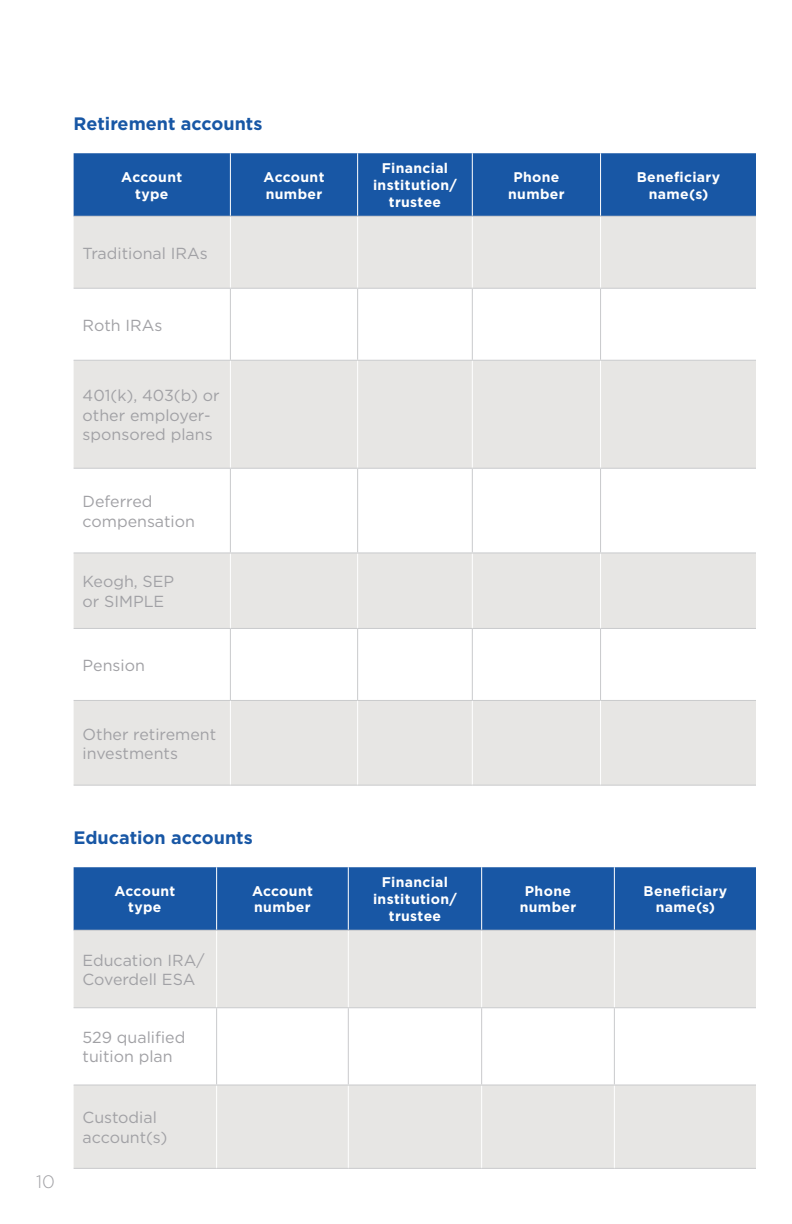
<style>
.page{position:relative;width:792px;height:1224px;background:#fff}
.page>*{position:absolute;margin:0;border:0;box-sizing:border-box;transform-origin:0 0}
.t1{font:700 18px "Gotham";color:#1857a5}
.t2{font:300 18px "Gotham";color:#a1a1a5}
.t3{font:16px/19.2px "Gotham";color:#a1a1a5}
.t4{font:700 14px/16.8px "Gotham";letter-spacing:.025em;color:#fff;text-align:center}
</style>
<div class="page">
<div style="left:74px;top:867px;width:682px;height:63px;background:#1857a5"></div>
<div style="left:74px;top:931px;width:682px;height:237px;background:#e7e6e4"></div>
<svg style="left:74px;top:1008px;width:682px;height:77px"></svg>
<hr style="left:216px;top:867px;width:1px;height:63px;background:#fff">
<hr style="left:348px;top:867px;width:1px;height:63px;background:#fff">
<hr style="left:481px;top:867px;width:1px;height:63px;background:#fff">
<hr style="left:614px;top:867px;width:1px;height:63px;background:#fff">
<hr style="left:74px;top:930px;width:143px;height:1px;background:#c9cacc">
<hr style="left:216px;top:931px;width:1px;height:76px;background:#fff">
<hr style="left:217px;top:930px;width:131px;height:1px;background:#c9cacc">
<hr style="left:348px;top:931px;width:1px;height:76px;background:#fff">
<hr style="left:348px;top:930px;width:134px;height:1px;background:#c9cacc">
<hr style="left:481px;top:931px;width:1px;height:76px;background:#fff">
<hr style="left:482px;top:930px;width:132px;height:1px;background:#c9cacc">
<hr style="left:614px;top:931px;width:1px;height:76px;background:#fff">
<hr style="left:614px;top:930px;width:142px;height:1px;background:#c9cacc">
<hr style="left:614px;top:1007px;width:142px;height:1px;background:#c9cacc">
<hr style="left:74px;top:1168px;width:143px;height:1px;background:#c9cacc">
<hr style="left:216px;top:1086px;width:1px;height:82px;background:#fff">
<hr style="left:217px;top:1168px;width:131px;height:1px;background:#c9cacc">
<hr style="left:348px;top:1086px;width:1px;height:82px;background:#fff">
<hr style="left:348px;top:1168px;width:134px;height:1px;background:#c9cacc">
<hr style="left:481px;top:1086px;width:1px;height:82px;background:#fff">
<hr style="left:482px;top:1168px;width:132px;height:1px;background:#c9cacc">
<hr style="left:614px;top:1086px;width:1px;height:82px;background:#fff">
<hr style="left:614px;top:1085px;width:142px;height:1px;background:#c9cacc">
<hr style="left:614px;top:1168px;width:142px;height:1px;background:#c9cacc">
<hr style="left:74px;top:1007px;width:143px;height:1px;background:#c9cacc">
<hr style="left:217px;top:1007px;width:131px;height:1px;background:#c9cacc">
<hr style="left:216px;top:1008px;width:1px;height:77px;background:#c9cacc">
<hr style="left:348px;top:1007px;width:134px;height:1px;background:#c9cacc">
<hr style="left:348px;top:1008px;width:1px;height:77px;background:#c9cacc">
<hr style="left:482px;top:1007px;width:132px;height:1px;background:#c9cacc">
<hr style="left:481px;top:1008px;width:1px;height:77px;background:#c9cacc">
<hr style="left:614px;top:1008px;width:1px;height:77px;background:#c9cacc">
<hr style="left:74px;top:1085px;width:143px;height:1px;background:#c9cacc">
<hr style="left:217px;top:1085px;width:131px;height:1px;background:#c9cacc">
<hr style="left:348px;top:1085px;width:134px;height:1px;background:#c9cacc">
<hr style="left:482px;top:1085px;width:132px;height:1px;background:#c9cacc">
<div style="left:74px;top:153px;width:682px;height:63px;background:#1857a5"></div>
<div style="left:74px;top:217px;width:682px;height:568px;background:#e7e6e4"></div>
<svg style="left:74px;top:289px;width:682px;height:411px"></svg>
<hr style="left:230px;top:153px;width:1px;height:63px;background:#fff">
<hr style="left:357px;top:153px;width:1px;height:63px;background:#fff">
<hr style="left:472px;top:153px;width:1px;height:63px;background:#fff">
<hr style="left:600px;top:153px;width:1px;height:63px;background:#fff">
<hr style="left:74px;top:216px;width:156px;height:1px;background:#c9cacc">
<hr style="left:230px;top:217px;width:1px;height:71px;background:#fff">
<hr style="left:230px;top:216px;width:128px;height:1px;background:#c9cacc">
<hr style="left:357px;top:217px;width:1px;height:71px;background:#fff">
<hr style="left:358px;top:216px;width:114px;height:1px;background:#c9cacc">
<hr style="left:472px;top:217px;width:1px;height:71px;background:#fff">
<hr style="left:472px;top:216px;width:129px;height:1px;background:#c9cacc">
<hr style="left:600px;top:217px;width:1px;height:71px;background:#fff">
<hr style="left:601px;top:216px;width:155px;height:1px;background:#c9cacc">
<hr style="left:601px;top:288px;width:155px;height:1px;background:#c9cacc">
<hr style="left:230px;top:361px;width:1px;height:107px;background:#fff">
<hr style="left:357px;top:361px;width:1px;height:107px;background:#fff">
<hr style="left:472px;top:361px;width:1px;height:107px;background:#fff">
<hr style="left:600px;top:361px;width:1px;height:107px;background:#fff">
<hr style="left:601px;top:360px;width:155px;height:1px;background:#c9cacc">
<hr style="left:601px;top:468px;width:155px;height:1px;background:#c9cacc">
<hr style="left:230px;top:553px;width:1px;height:75px;background:#fff">
<hr style="left:357px;top:553px;width:1px;height:75px;background:#fff">
<hr style="left:472px;top:553px;width:1px;height:75px;background:#fff">
<hr style="left:600px;top:553px;width:1px;height:75px;background:#fff">
<hr style="left:601px;top:552px;width:155px;height:1px;background:#c9cacc">
<hr style="left:601px;top:628px;width:155px;height:1px;background:#c9cacc">
<hr style="left:74px;top:785px;width:156px;height:1px;background:#c9cacc">
<hr style="left:230px;top:701px;width:1px;height:84px;background:#fff">
<hr style="left:230px;top:785px;width:128px;height:1px;background:#c9cacc">
<hr style="left:357px;top:701px;width:1px;height:84px;background:#fff">
<hr style="left:358px;top:785px;width:114px;height:1px;background:#c9cacc">
<hr style="left:472px;top:701px;width:1px;height:84px;background:#fff">
<hr style="left:472px;top:785px;width:129px;height:1px;background:#c9cacc">
<hr style="left:600px;top:701px;width:1px;height:84px;background:#fff">
<hr style="left:601px;top:700px;width:155px;height:1px;background:#c9cacc">
<hr style="left:601px;top:785px;width:155px;height:1px;background:#c9cacc">
<hr style="left:74px;top:288px;width:156px;height:1px;background:#c9cacc">
<hr style="left:230px;top:288px;width:128px;height:1px;background:#c9cacc">
<hr style="left:230px;top:289px;width:1px;height:71px;background:#c9cacc">
<hr style="left:358px;top:288px;width:114px;height:1px;background:#c9cacc">
<hr style="left:357px;top:289px;width:1px;height:71px;background:#c9cacc">
<hr style="left:472px;top:288px;width:129px;height:1px;background:#c9cacc">
<hr style="left:472px;top:289px;width:1px;height:71px;background:#c9cacc">
<hr style="left:600px;top:289px;width:1px;height:71px;background:#c9cacc">
<hr style="left:74px;top:360px;width:156px;height:1px;background:#c9cacc">
<hr style="left:230px;top:360px;width:128px;height:1px;background:#c9cacc">
<hr style="left:358px;top:360px;width:114px;height:1px;background:#c9cacc">
<hr style="left:472px;top:360px;width:129px;height:1px;background:#c9cacc">
<hr style="left:74px;top:468px;width:156px;height:1px;background:#c9cacc">
<hr style="left:230px;top:468px;width:128px;height:1px;background:#c9cacc">
<hr style="left:230px;top:469px;width:1px;height:83px;background:#c9cacc">
<hr style="left:358px;top:468px;width:114px;height:1px;background:#c9cacc">
<hr style="left:357px;top:469px;width:1px;height:83px;background:#c9cacc">
<hr style="left:472px;top:468px;width:129px;height:1px;background:#c9cacc">
<hr style="left:472px;top:469px;width:1px;height:83px;background:#c9cacc">
<hr style="left:600px;top:469px;width:1px;height:83px;background:#c9cacc">
<hr style="left:74px;top:552px;width:156px;height:1px;background:#c9cacc">
<hr style="left:230px;top:552px;width:128px;height:1px;background:#c9cacc">
<hr style="left:358px;top:552px;width:114px;height:1px;background:#c9cacc">
<hr style="left:472px;top:552px;width:129px;height:1px;background:#c9cacc">
<hr style="left:74px;top:628px;width:156px;height:1px;background:#c9cacc">
<hr style="left:230px;top:628px;width:128px;height:1px;background:#c9cacc">
<hr style="left:230px;top:629px;width:1px;height:71px;background:#c9cacc">
<hr style="left:358px;top:628px;width:114px;height:1px;background:#c9cacc">
<hr style="left:357px;top:629px;width:1px;height:71px;background:#c9cacc">
<hr style="left:472px;top:628px;width:129px;height:1px;background:#c9cacc">
<hr style="left:472px;top:629px;width:1px;height:71px;background:#c9cacc">
<hr style="left:600px;top:629px;width:1px;height:71px;background:#c9cacc">
<hr style="left:74px;top:700px;width:156px;height:1px;background:#c9cacc">
<hr style="left:230px;top:700px;width:128px;height:1px;background:#c9cacc">
<hr style="left:358px;top:700px;width:114px;height:1px;background:#c9cacc">
<hr style="left:472px;top:700px;width:129px;height:1px;background:#c9cacc">
<p class="t1" style="left:74px;top:111px;width:190px">Retirement accounts</p>
<p class="t4" style="left:121px;top:168px;width:62px">Account type</p>
<p class="t4" style="left:264px;top:168px;width:62px;text-align:left">Account number</p>
<p class="t4" style="left:373px;top:160px;width:85px">Financial institution/ trustee</p>
<p class="t4" style="left:508px;top:168px;width:58px">Phone number</p>
<p class="t4" style="left:637px;top:168px;width:85px">Beneficiary name(s)</p>
<p class="t3" style="left:83px;top:243px;width:127px">Traditional IRAs</p>
<p class="t3" style="left:83px;top:315px;width:81px">Roth IRAs</p>
<p class="t3" style="left:83px;top:386px;width:139px">401(k), 403(b) or other employer&shy;sponsored plans</p>
<p class="t3" style="left:83px;top:492px;width:114px">Deferred compensation</p>
<p class="t3" style="left:83px;top:572px;width:93px">Keogh, SEP or SIMPLE</p>
<p class="t3" style="left:83px;top:655px;width:64px">Pension</p>
<p class="t3" style="left:83px;top:724px;width:135px">Other retirement investments</p>
<p class="t2" style="left:36px;top:1170px;width:20px">10</p>
<p class="t1" style="left:74px;top:825px;width:181px">Education accounts</p>
<p class="t4" style="left:114px;top:882px;width:62px">Account type</p>
<p class="t4" style="left:252px;top:882px;width:62px;text-align:left">Account number</p>
<p class="t4" style="left:373px;top:874px;width:85px">Financial institution/ trustee</p>
<p class="t4" style="left:520px;top:882px;width:58px">Phone number</p>
<p class="t4" style="left:644px;top:882px;width:85px">Beneficiary name(s)</p>
<p class="t3" style="left:83px;top:950px;width:124px">Education IRA/<br>Coverdell ESA</p>
<p class="t3" style="left:83px;top:1028px;width:104px">529 qualified tuition plan</p>
<p class="t3" style="left:83px;top:1108px;width:86px">Custodial account(s)</p>
</div>
